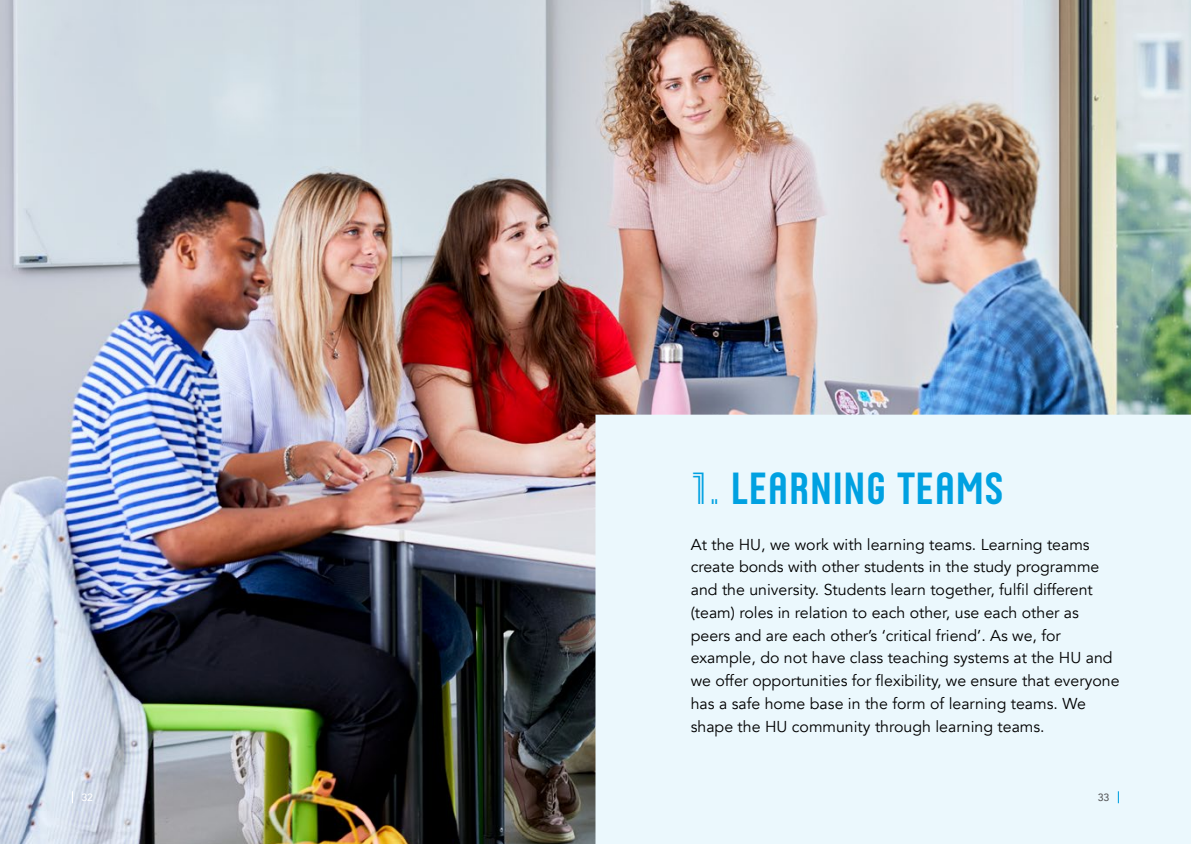
<style>
.page{position:relative;width:1191px;height:844px;background:#fff}
.page>*{position:absolute;margin:0;border:0;box-sizing:border-box;transform-origin:0 0}
.t1{font:45.5px "Husans";color:#00a1e1}
.t2{font:15.75px/22.8px "Avenir";color:#000}
.t3{font:500 10.5px "Avenir";color:#fff}
.t4{font:500 10.5px "Avenir";color:#58595b}
.s1{font-family:"Husans Inline"}
</style>
<div class="page">
<img style="left:0;top:0;width:1191px;height:843px">
<svg style="left:1117px;top:791px;width:1px;height:12px"></svg>
<svg style="left:72px;top:791px;width:1px;height:12px"></svg>
<h1 class="t1" style="left:691px;top:462px;width:60px"><span class="s1">1.</span> LEARNING</h1>
<h1 class="t1" style="left:897px;top:462px;width:40px">TEAMS</h1>
<p class="t2" style="left:691px;top:533px;width:430px">At the HU, we work with learning teams. Learning teams create bonds with other students in the study programme and the university. Students learn together, fulfil different (team) roles in relation to each other, use each other as peers and are each other’s ‘critical friend’. As we, for example, do not have class teaching systems at the HU and we offer opportunities for flexibility, we ensure that everyone has a safe home base in the form of learning teams. We shape the HU community through learning teams.</p>
<p class="t3" style="left:81px;top:788px;width:13px">32</p>
<p class="t4" style="left:1097px;top:788px;width:13px">33</p>
</div>
